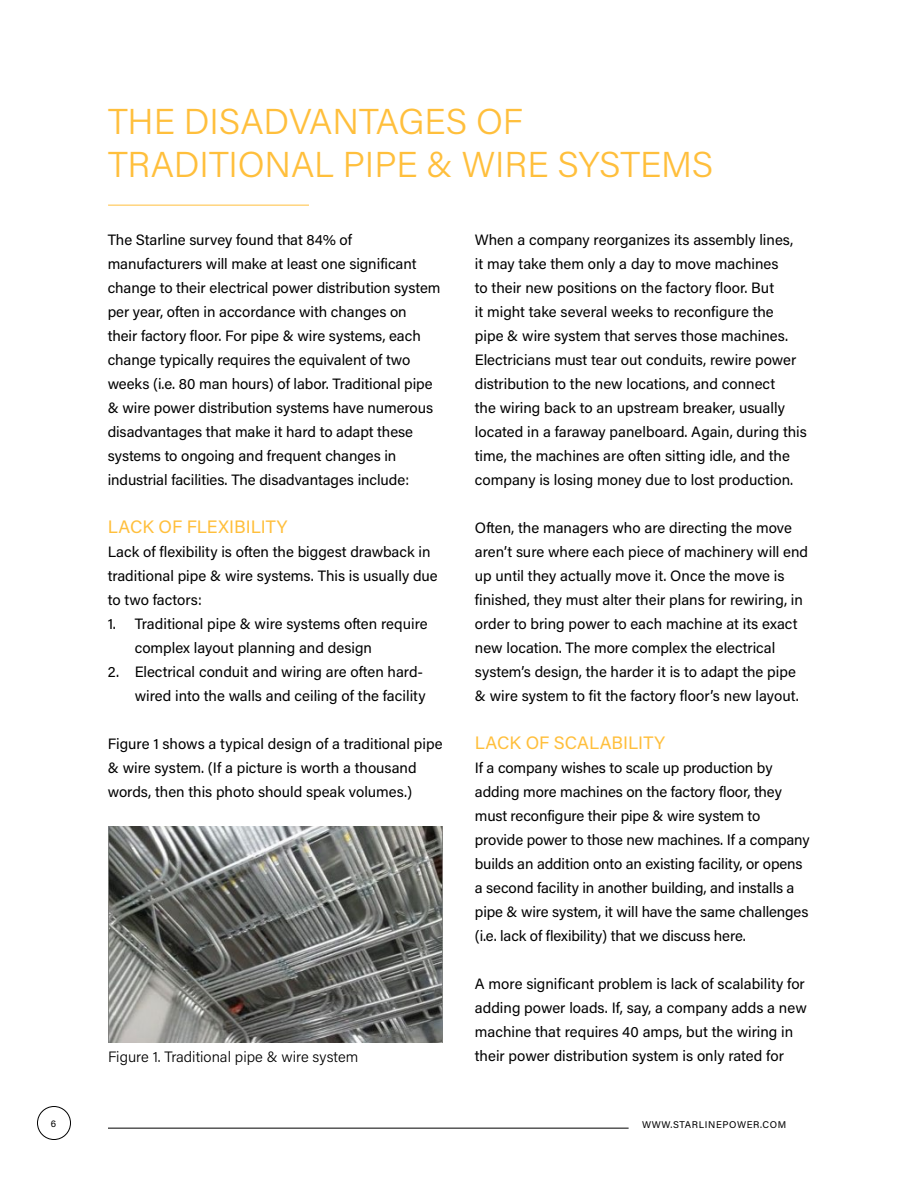
<style>
.page{position:relative;width:918px;height:1188px;background:#fff}
.page>*{position:absolute;margin:0;border:0;box-sizing:border-box;transform-origin:0 0}
.t1{font:300 36px/43.2px "Acumin Pro";letter-spacing:-.005em;color:#ffbf3c}
.t2{font:18px "Acumin Pro";color:#ffbf3c}
.t3{font:15px/24px "Acumin Pro";letter-spacing:-.005em;color:#000}
.t4{font:300 15px "Acumin Pro";color:#000}
.t5{font:9.75px "Acumin Pro";letter-spacing:.06em;color:#000}
</style>
<div class="page">
<hr style="left:108px;top:205px;width:201px;height:1px;background:#ffbf3c">
<img style="left:108px;top:826px;width:335px;height:216px">
<hr style="left:108px;top:1128px;width:521px;height:1px;background:#000">
<div style="left:37px;top:1106px;width:34px;height:34px;border:1px solid #000;border-radius:50%"></div>
<h1 class="t1" style="left:108px;top:98px;width:607px">THE DISADVANTAGES OF<br>TRADITIONAL PIPE &amp; WIRE SYSTEMS</h1>
<p class="t3" style="left:108px;top:227px;width:334px">The Starline survey found that 84% of manufacturers will make at least one significant change to their electrical power distribution system per year, often in accordance with changes on<br>their factory floor. For pipe &amp; wire systems, each change typically requires the equivalent of two weeks (i.e. 80 man hours) of labor. Traditional pipe &amp; wire power distribution systems have numerous disadvantages that make it hard to adapt these systems to ongoing and frequent changes in industrial facilities. The disadvantages include:</p>
<p class="t2" style="left:108px;top:515px;width:181px">LACK OF FLEXIBILITY</p>
<p class="t3" style="left:108px;top:539px;width:332px">Lack of flexibility is often the biggest drawback in traditional pipe &amp; wire systems. This is usually due to two factors:</p>
<p class="t3" style="left:135px;top:611px;width:294px;text-indent:-27px">1. Traditional pipe &amp; wire systems often require complex layout planning and design</p>
<p class="t3" style="left:108px;top:659px;width:319px;text-align:right">2. Electrical conduit and wiring are often hard&shy;wired into the walls and ceiling of the facility</p>
<p class="t3" style="left:108px;top:731px;width:336px">Figure 1 shows a typical design of a traditional pipe &amp; wire system. (If a picture is worth a thousand words, then this photo should speak volumes.)</p>
<p class="t3" style="left:475px;top:227px;width:333px">When a company reorganizes its assembly lines,<br>it may take them only a day to move machines<br>to their new positions on the factory floor. But<br>it might take several weeks to reconfigure the<br>pipe &amp; wire system that serves those machines.<br>Electricians must tear out conduits, rewire power distribution to the new locations, and connect<br>the wiring back to an upstream breaker, usually located in a faraway panelboard. Again, during this time, the machines are often sitting idle, and the company is losing money due to lost production.</p>
<p class="t3" style="left:475px;top:515px;width:335px">Often, the managers who are directing the move aren’t sure where each piece of machinery will end up until they actually move it. Once the move is finished, they must alter their plans for rewiring, in order to bring power to each machine at its exact new location. The more complex the electrical system’s design, the harder it is to adapt the pipe &amp; wire system to fit the factory floor’s new layout.</p>
<p class="t2" style="left:475px;top:731px;width:192px">LACK OF SCALABILITY</p>
<p class="t3" style="left:475px;top:755px;width:336px">If a company wishes to scale up production by adding more machines on the factory floor, they must reconfigure their pipe &amp; wire system to provide power to those new machines. If a company builds an addition onto an existing facility, or opens a second facility in another building, and installs a pipe &amp; wire system, it will have the same challenges (i.e. lack of flexibility) that we discuss here.</p>
<p class="t3" style="left:475px;top:971px;width:333px">A more significant problem is lack of scalability for adding power loads. If, say, a company adds a new machine that requires 40 amps, but the wiring in</p>
<p class="t4" style="left:108px;top:1046px;width:252px">Figure 1. Traditional pipe &amp; wire system</p>
<p class="t3" style="left:475px;top:1043px;width:311px">their power distribution system is only rated for</p>
<p class="t5" style="left:51px;top:1116px;width:7px">6</p>
<p class="t5" style="left:642px;top:1118px;width:146px">WWW.STARLINEPOWER.COM</p>
</div>
